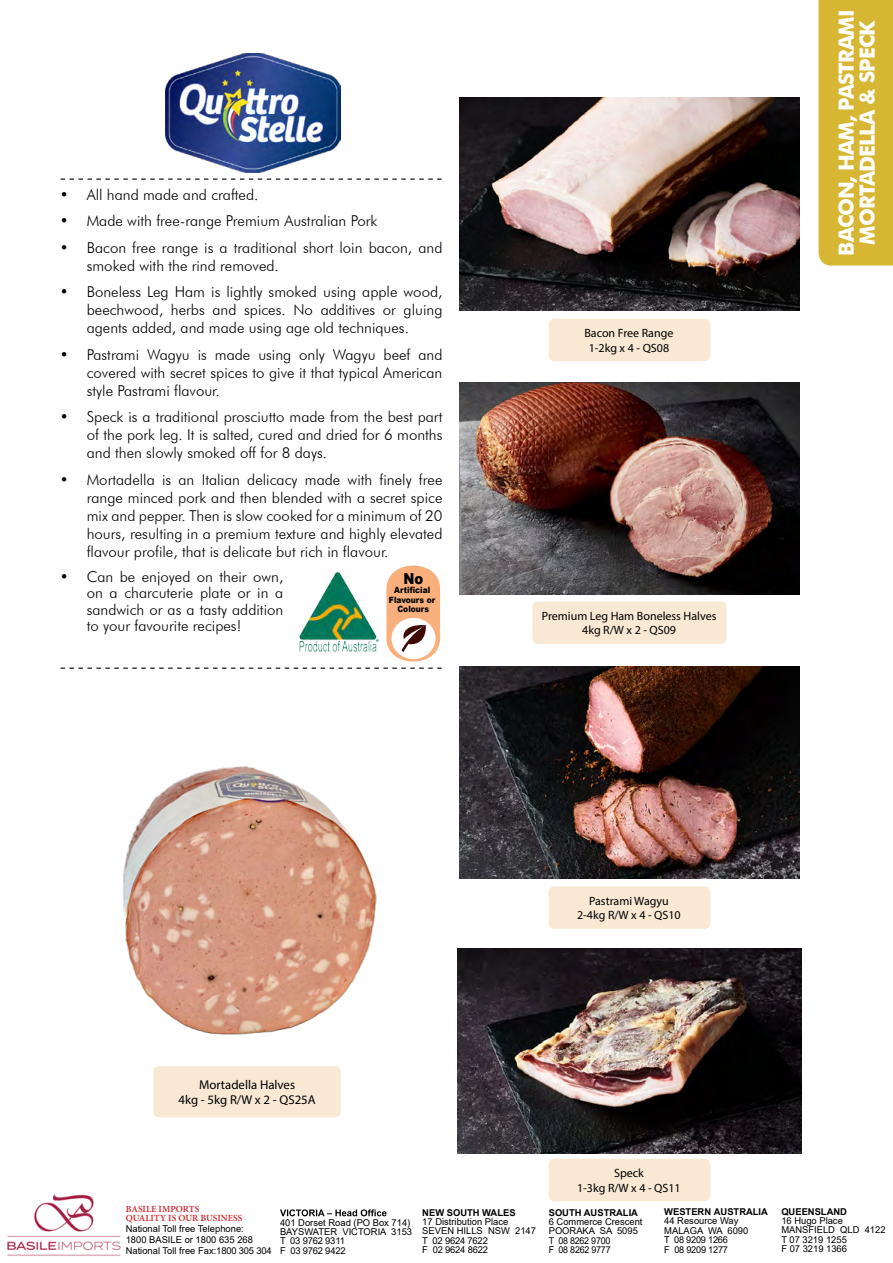
<style>
.page{position:relative;width:893px;height:1263px;background:#fff}
.page>*{position:absolute;margin:0;border:0;box-sizing:border-box;transform-origin:0 0}
.t1{font:700 21px/21px "Futura BT";letter-spacing:-.04em;color:#fff;text-align:center}
.t2{font:900 15.15px "Arial";color:#000;scale:.87 1}
.t3{font:300 15px/18px "Futura BT";color:#000;text-align:justify}
.t4{font:12.75px/15.5px "Myriad Pro";color:#000;text-align:center}
.t5{font:12px/14.4px "Myriad Pro";color:#000;text-align:center}
.t6{font:300 10.5px "Futura BT";letter-spacing:.02em;color:#000}
.t7{font:9.45px/9.4px "Arial";color:#000}
.t8{font:700 9.45px "Arial";color:#000}
.t9{font:600 9.45px/9.4px "Minion Pro";color:#d2232a}
.t10{font:900 8.7px/9.6px "Arial";color:#000;text-align:center;scale:.87 1}
.s1{font-size:12px}
</style>
<div class="page">
<div style="left:819px;top:0;width:74px;height:266px;background:#d6b632"></div>
<img style="left:166px;top:53px;width:175px;height:119px">
<svg style="left:61px;top:179px;width:381px;height:1px"></svg>
<div style="left:532px;top:601px;width:195px;height:43px;background:#f8e8d4;border-radius:6px"></div>
<div style="left:549px;top:886px;width:161px;height:43px;background:#f8e8d4;border-radius:6px"></div>
<div style="left:549px;top:319px;width:161px;height:42px;background:#f8e8d4;border-radius:6px"></div>
<img style="left:459px;top:98px;width:341px;height:212px">
<div style="left:153px;top:1066px;width:188px;height:51px;background:#f8e8d4;border-radius:5px"></div>
<img style="left:459px;top:382px;width:341px;height:213px">
<img style="left:459px;top:666px;width:341px;height:213px">
<img style="left:457px;top:948px;width:345px;height:205px">
<img style="left:122px;top:766px;width:255px;height:269px">
<img style="left:7px;top:1193px;width:114px;height:63px">
<svg style="left:280px;top:1209px;width:107px;height:7px"></svg>
<div style="left:549px;top:1159px;width:161px;height:42px;background:#f8e8d4;border-radius:6px"></div>
<svg style="left:61px;top:565px;width:381px;height:104px"></svg>
<p class="t3" style="left:60px;top:185px;width:200px">• All hand made and crafted.</p>
<p class="t3" style="left:60px;top:212px;width:319px">• Made with free-range Premium Australian Pork</p>
<p class="t3" style="left:87px;top:238px;width:357px;text-indent:-27px">• Bacon free range is a traditional short loin bacon, and smoked with the rind removed.</p>
<p class="t3" style="left:87px;top:283px;width:357px;text-indent:-27px">• Boneless Leg Ham is lightly smoked using apple wood, beechwood, herbs and spices. No additives or gluing agents added, and made using age old techniques.</p>
<p class="t3" style="left:87px;top:345px;width:357px;text-indent:-27px">• Pastrami Wagyu is made using only Wagyu beef and covered with secret spices to give it that typical American style Pastrami flavour.</p>
<p class="t3" style="left:87px;top:408px;width:357px;text-indent:-27px">• Speck is a traditional prosciutto made from the best part of the pork leg. It is salted, cured and dried for 6 months and then slowly smoked off for 8 days.</p>
<p class="t3" style="left:87px;top:470px;width:357px;text-indent:-27px">• Mortadella is an Italian delicacy made with finely free range minced pork and then blended with a secret spice mix and pepper. Then is slow cooked for a minimum of 20 hours, resulting in a premium texture and highly elevated flavour profile, that is delicate but rich in flavour.</p>
<p class="t3" style="left:87px;top:568px;width:198px;line-height:16.5px;text-indent:-27px">• Can be enjoyed on their own, on a charcuterie plate or in a sandwich or as a tasty addition to your favourite recipes!</p>
<p class="t2" style="left:403px;top:567px;width:24px">No</p>
<p class="t10" style="left:389px;top:585px;width:54px">Artificial<br>Flavours or<br>Colours</p>
<p class="t5" style="left:584px;top:326px;width:91px">Bacon Free Range<br>1-2kg x 4 - QS08</p>
<p class="t5" style="left:542px;top:609px;width:176px">Premium Leg Ham Boneless Halves<br>4kg R/W x 2 - QS09</p>
<p class="t4" style="left:178px;top:1077px;width:139px">Mortadella Halves<br>4kg - 5kg R/W x 2 - QS25A</p>
<p class="t5" style="left:577px;top:893px;width:105px">Pastrami Wagyu<br>2-4kg R/W x 4 - QS10</p>
<p class="t5" style="left:577px;top:1166px;width:105px">Speck<br>1-3kg R/W x 4 - QS11</p>
<h1 class="t1" style="left:836px;top:256px;width:248px;rotate:-90deg">Bacon, Ham, Pastrami mortadella &amp; Speck</h1>
<p class="t9" style="left:126px;top:1204px;width:118px">BASILE IMPORTS<br>QUALITY IS OUR BUSINESS</p>
<p class="t7" style="left:126px;top:1223px;width:147px;line-height:10.9px">National Toll free Telephone:<br>1800 BASILE or 1800 635 268<br>National Toll free Fax:1800 305 304</p>
<p class="t7" style="left:280px;top:1217px;width:134px">401 Dorset Road (PO Box 714)<br>BAYSWATER VICTORIA 3153<br>T 03 9762 9311<br>F 03 9762 9422</p>
<p class="t8" style="left:422px;top:1205px;width:95px">NEW SOUTH WALES</p>
<p class="t7" style="left:422px;top:1217px;width:115px">17 Distribution Place<br>SEVEN HILLS NSW 2147<br>T 02 9624 7622<br>F 02 9624 8622</p>
<p class="t8" style="left:781px;top:1205px;width:67px">QUEENSLAND</p>
<p class="t7" style="left:781px;top:1216px;width:106px">16 Hugo Place<br>MANSFIELD QLD 4122<br>T 07 3219 1255<br>F 07 3219 1366</p>
<p class="t8" style="left:664px;top:1205px;width:105px">WESTERN AUSTRALIA</p>
<p class="t7" style="left:664px;top:1216px;width:86px">44 Resource Way<br>MALAGA WA 6090<br>T 08 9209 1266<br>F 08 9209 1277</p>
<p class="t8" style="left:549px;top:1206px;width:91px">SOUTH AUSTRALIA</p>
<p class="t7" style="left:549px;top:1217px;width:95px">6 Commerce Crescent<br>POORAKA SA 5095<br>T 08 8262 9700<br>F 08 8262 9777</p>
<p class="t6" style="left:597px;top:1220px;width:238px">BASILE IMPORTS PRODUCT CATALOGUE <span class="s1">|</span> 137</p>
</div>
